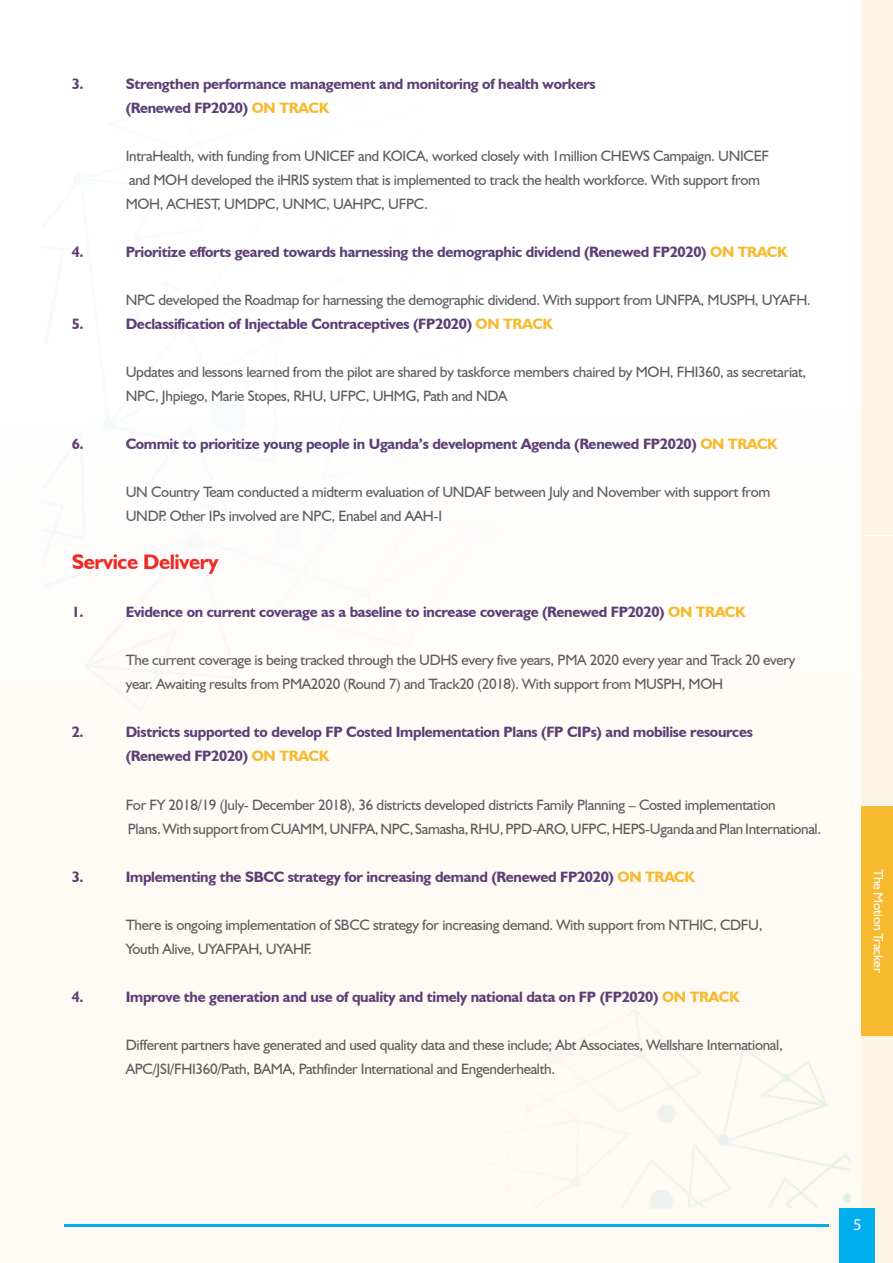
<style>
.page{position:relative;width:893px;height:1263px;background:#fff}
.page>*{position:absolute;margin:0;border:0;box-sizing:border-box;transform-origin:0 0}
.t1{font:700 21px "Humanist 521 BT";letter-spacing:-.02em;color:#ee2a27}
.t2{font:16.5px "Myriad Pro";color:#fff}
.t3{font:15px/24px "Humanist 521 BT";letter-spacing:-.02em;color:#5d5d60}
.t4{font:700 15px/24px "Humanist 521 BT";letter-spacing:-.02em;color:#5e3e76}
.t5{font:13.5px "Humanist 521 BT";letter-spacing:-.02em;color:#fff}
.s1{color:#f7b92d}
</style>
<div class="page">
<div style="left:860px;top:0;width:33px;height:265px;background:#fef4e3"></div>
<div style="left:860px;top:266px;width:33px;height:269px;background:#fef4e3"></div>
<div style="left:860px;top:536px;width:33px;height:268px;background:#fef4e3"></div>
<div style="left:860px;top:806px;width:33px;height:229px;background:#f7b92d"></div>
<div style="left:860px;top:1036px;width:33px;height:227px;background:#fef4e3"></div>
<img style="left:43px;top:124px;width:807px;height:1085px">
<hr style="left:64px;top:1224px;width:480px;height:3px;background:#00aeef">
<hr style="left:544px;top:1224px;width:131px;height:3px;background:#00aeef">
<hr style="left:675px;top:1224px;width:154px;height:3px;background:#00aeef">
<div style="left:840px;top:1208px;width:35px;height:55px;background:#00aeef"></div>
<p class="t4" style="left:72px;top:72px;width:13px">3.</p>
<p class="t4" style="left:126px;top:72px;width:472px">Strengthen performance management and monitoring of health workers (Renewed FP2020) <span class="s1">ON TRACK</span></p>
<p class="t3" style="left:126px;top:144px;width:645px">IntraHealth, with funding from UNICEF and KOICA, worked closely with 1million CHEWS Campaign. UNICEF and MOH developed the iHRIS system that is implemented to track the health workforce. With support from<br>MOH, ACHEST, UMDPC, UNMC, UAHPC, UFPC.</p>
<p class="t4" style="left:72px;top:240px;width:13px">4.</p>
<p class="t4" style="left:126px;top:240px;width:663px">Prioritize efforts geared towards harnessing the demographic dividend (Renewed FP2020) <span class="s1">ON TRACK</span></p>
<p class="t3" style="left:126px;top:288px;width:686px">NPC developed the Roadmap for harnessing the demographic dividend. With support from UNFPA, MUSPH, UYAFH.</p>
<p class="t4" style="left:72px;top:312px;width:13px">5.</p>
<p class="t4" style="left:126px;top:312px;width:429px">Declassification of Injectable Contraceptives (FP2020) <span class="s1">ON TRACK</span></p>
<p class="t3" style="left:126px;top:360px;width:682px">Updates and lessons learned from the pilot are shared by taskforce members chaired by MOH, FHI360, as secretariat,<br>NPC, Jhpiego, Marie Stopes, RHU, UFPC, UHMG, Path and NDA</p>
<p class="t4" style="left:72px;top:432px;width:13px">6.</p>
<p class="t4" style="left:126px;top:432px;width:653px">Commit to prioritize young people in Uganda’s development Agenda (Renewed FP2020) <span class="s1">ON TRACK</span></p>
<p class="t3" style="left:126px;top:480px;width:646px">UN Country Team conducted a midterm evaluation of UNDAF between July and November with support from<br>UNDP. Other IPs involved are NPC, Enabel and AAH-I</p>
<h1 class="t1" style="left:72px;top:549px;width:148px">Service Delivery</h1>
<p class="t4" style="left:72px;top:600px;width:13px">1.</p>
<p class="t4" style="left:126px;top:600px;width:621px">Evidence on current coverage as a baseline to increase coverage (Renewed FP2020) <span class="s1">ON TRACK</span></p>
<p class="t3" style="left:126px;top:648px;width:671px">The current coverage is being tracked through the UDHS every five years, PMA 2020 every year and Track 20 every year. Awaiting results from PMA2020 (Round 7) and Track20 (2018). With support from MUSPH, MOH</p>
<p class="t4" style="left:72px;top:720px;width:13px">2.</p>
<p class="t4" style="left:126px;top:720px;width:629px">Districts supported to develop FP Costed Implementation Plans (FP CIPs) and mobilise resources (Renewed FP2020) <span class="s1">ON TRACK</span></p>
<p class="t3" style="left:126px;top:792px;width:697px">For FY 2018/19 (July- December 2018), 36 districts developed districts Family Planning – Costed implementation<br>Plans. With support from CUAMM, UNFPA, NPC, Samasha, RHU, PPD-ARO, UFPC, HEPS-Uganda and Plan International.</p>
<p class="t4" style="left:72px;top:864px;width:13px">3.</p>
<p class="t4" style="left:126px;top:864px;width:571px">Implementing the SBCC strategy for increasing demand (Renewed FP2020) <span class="s1">ON TRACK</span></p>
<p class="t3" style="left:126px;top:912px;width:638px">There is ongoing implementation of SBCC strategy for increasing demand. With support from NTHIC, CDFU,<br>Youth Alive, UYAFPAH, UYAHF.</p>
<p class="t4" style="left:72px;top:984px;width:13px">4.</p>
<p class="t4" style="left:126px;top:984px;width:615px">Improve the generation and use of quality and timely national data on FP (FP2020) <span class="s1">ON TRACK</span></p>
<p class="t3" style="left:126px;top:1032px;width:659px">Different partners have generated and used quality data and these include; Abt Associates, Wellshare International,<br>APC/JSI/FHI360/Path, BAMA, Pathfinder International and Engenderhealth.</p>
<p class="t5" style="left:887px;top:868px;width:106px;rotate:90deg">The Motion Tracker</p>
<p class="t2" style="left:853px;top:1214px;width:10px">5</p>
</div>
